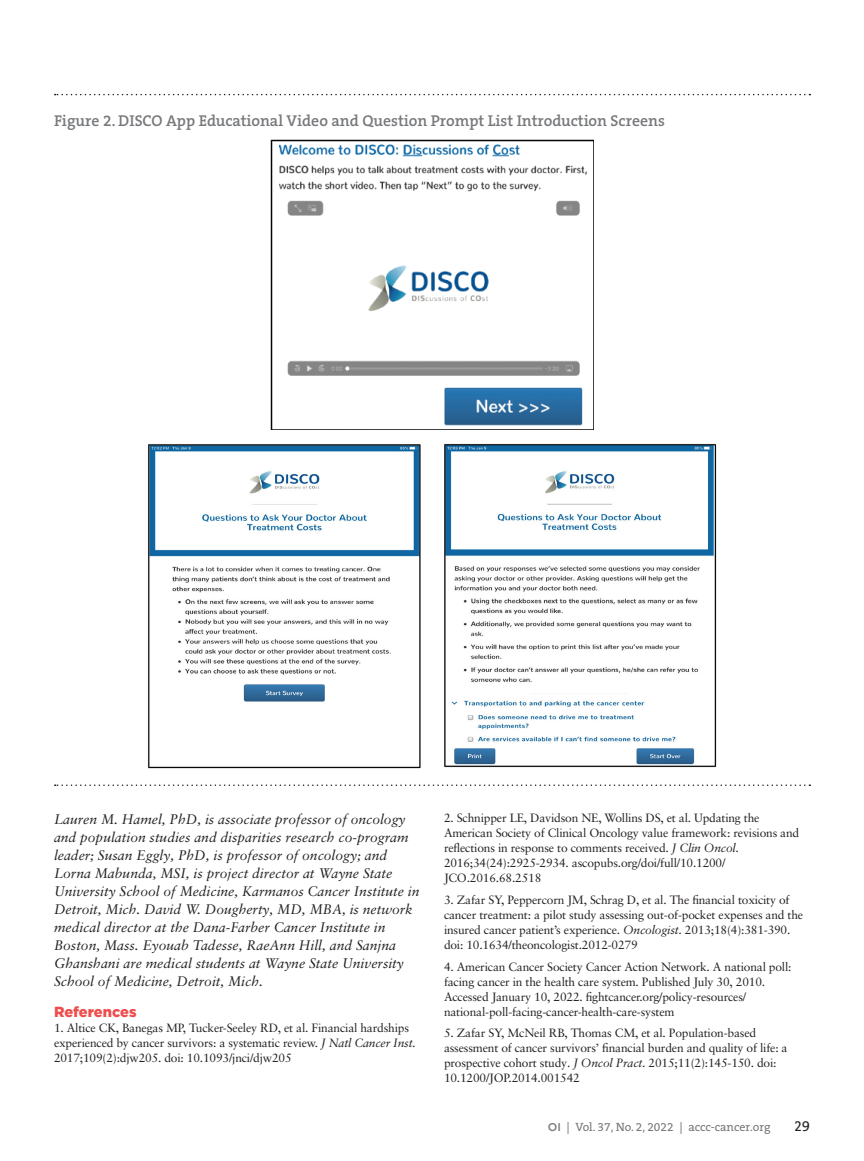
<style>
.page{position:relative;width:864px;height:1161px;background:#fff}
.page>*{position:absolute;margin:0;border:0;box-sizing:border-box;transform-origin:0 0}
.NEW_Table_Figure_Tit{font:600 15.75px "The Serif B W6";color:#76787b}
.Feature_H1{font:900 14.7px "Gotham";color:#ef4d4d}
.t1{font:14.25px "The Serif Caps";color:#231f20}
.Feature_Bio{font:italic 13.8px/18px "Sabon LT Pro";color:#231f20}
.NEW_REF{font:12px/15px "Sabon LT Pro";letter-spacing:-.015em;color:#231f20}
.t2{font:12px "The Serif B W5 Plain";color:#76787b}
.s1{font-style:italic}
.s2{font-family:"Gotham";font-weight:500;font-size:11.25px}
</style>
<div class="page">
<svg style="left:55px;top:94px;width:755px;height:1px"></svg>
<svg style="left:55px;top:784px;width:755px;height:2px"></svg>
<img style="left:271px;top:140px;width:322px;height:289px">
<img style="left:148px;top:444px;width:568px;height:325px">
<p class="NEW_Table_Figure_Tit" style="left:54px;top:110px;width:613px">Figure 2. DISCO App Educational Video and Question Prompt List Introduction Screens</p>
<p class="Feature_Bio" style="left:54px;top:809px;width:367px">Lauren M. Hamel, PhD, is associate professor of oncology and population studies and disparities research co-program leader; Susan Eggly, PhD, is professor of oncology; and Lorna Mabunda, MSI, is project director at Wayne State University School of Medicine, Karmanos Cancer Institute in Detroit, Mich. David W. Dougherty, MD, MBA, is network medical director at the Dana-Farber Cancer Institute in Boston, Mass. Eyouab Tadesse, RaeAnn Hill, and Sanjna Ghanshani are medical students at Wayne State University School of Medicine, Detroit, Mich.</p>
<p class="Feature_H1" style="left:54px;top:1002px;width:84px">References</p>
<p class="NEW_REF" style="left:54px;top:1020px;width:363px">1. Altice CK, Banegas MP, Tucker-Seeley RD, et al. Financial hardships experienced by cancer survivors: a systematic review. <span class="s1">J Natl Cancer Inst.<br></span>2017;109(2):djw205. doi: 10.1093/jnci/djw205</p>
<p class="NEW_REF" style="left:444px;top:810px;width:357px">2. Schnipper LE, Davidson NE, Wollins DS, et al. Updating the American Society of Clinical Oncology value framework: revisions and reflections in response to comments received. <span class="s1">J Clin Oncol.<br></span>2016;34(24):2925-2934. ascopubs.org/doi/full/10.1200/ JCO.2016.68.2518</p>
<p class="NEW_REF" style="left:444px;top:892px;width:361px">3. Zafar SY, Peppercorn JM, Schrag D, et al. The financial toxicity of cancer treatment: a pilot study assessing out-of-pocket expenses and the insured cancer patient’s experience. <span class="s1">Oncologist.</span> 2013;18(4):381-390. doi: 10.1634/theoncologist.2012-0279</p>
<p class="NEW_REF" style="left:444px;top:959px;width:349px">4. American Cancer Society Cancer Action Network. A national poll: facing cancer in the health care system. Published July 30, 2010.<br>Accessed January 10, 2022. fightcancer.org/policy-resources/ national-poll-facing-cancer-health-care-system</p>
<p class="NEW_REF" style="left:444px;top:1025px;width:345px">5. Zafar SY, McNeil RB, Thomas CM, et al. Population-based assessment of cancer survivors’ financial burden and quality of life: a prospective cohort study. <span class="s1">J Oncol Pract.</span> 2015;11(2):145-150. doi:<br>10.1200/JOP.2014.001542</p>
<p class="t2" style="left:548px;top:1119px;width:224px"><span class="s2">OI</span> | Vol. 37, No. 2, 2022 | accc-cancer.org</p>
<p class="t1" style="left:795px;top:1114px;width:17px">29</p>
</div>
